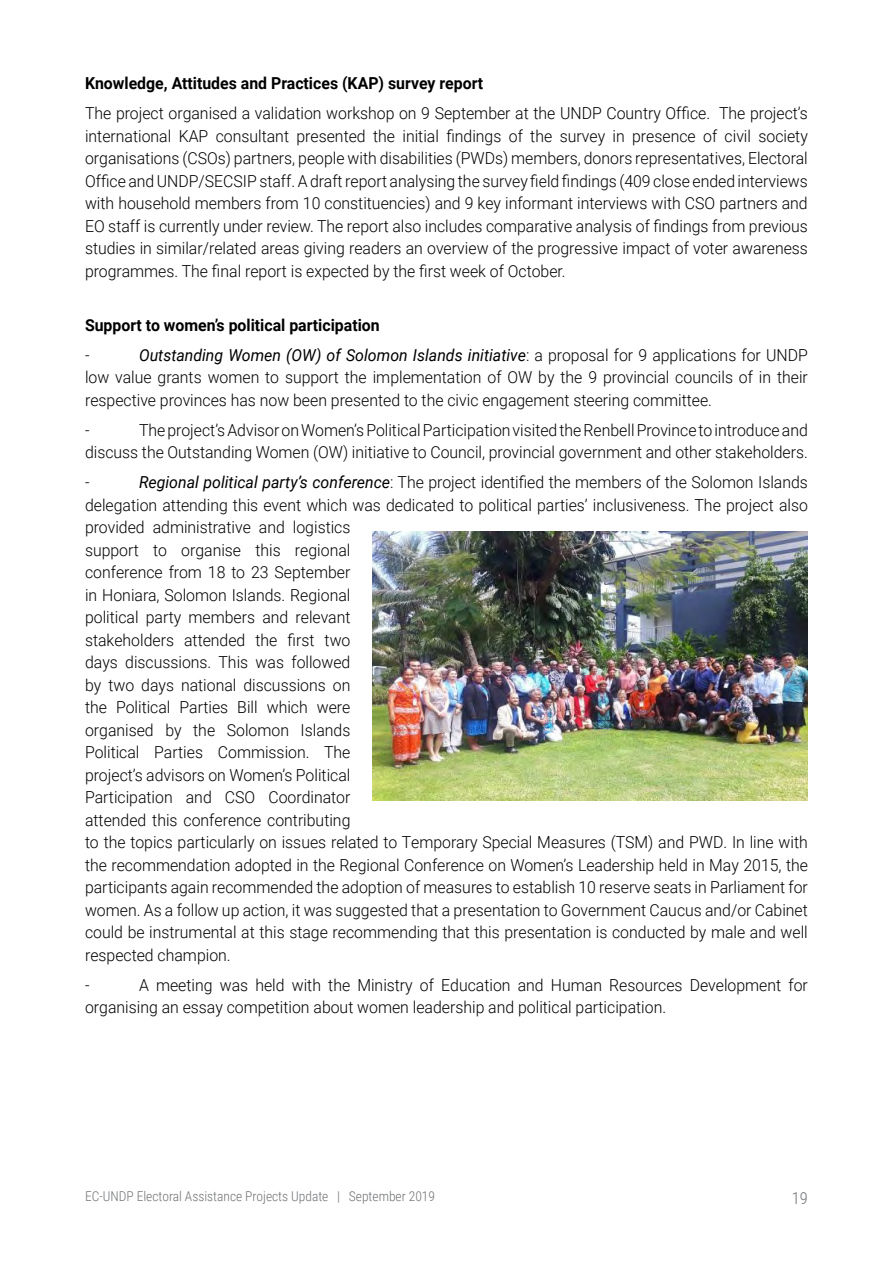
<style>
.page{position:relative;width:893px;height:1263px;background:#fff}
.page>*{position:absolute;margin:0;border:0;box-sizing:border-box;transform-origin:0 0}
.t1{font:300 16.5px/22.5px "Roboto";color:#000;text-align:justify;scale:.96 1}
.t2{font:700 16.5px "Roboto";color:#000;scale:.96 1}
.t3{font:300 16.5px "Roboto Condensed";color:#6f7174}
.t4{font:300 13.5px "Roboto Condensed";color:#6f7174}
.s1{font-weight:400;font-style:italic}
</style>
<div class="page">
<img style="left:373px;top:532px;width:435px;height:268px">
<p class="t2" style="left:85px;top:72px;width:416px">Knowledge, Attitudes and Practices (KAP) survey report</p>
<p class="t1" style="left:85px;top:101px;width:754px">The project organised a validation workshop on 9 September at the UNDP Country Office. The project’s international KAP consultant presented the initial findings of the survey in presence of civil society organisations (CSOs) partners, people with disabilities (PWDs) members, donors representatives, Electoral Office and UNDP/SECSIP staff. A draft report analysing the survey field findings (409 close ended interviews with household members from 10 constituencies) and 9 key informant interviews with CSO partners and EO staff is currently under review. The report also includes comparative analysis of findings from previous studies in similar/related areas giving readers an overview of the progressive impact of voter awareness programmes. The final report is expected by the first week of October.</p>
<p class="t2" style="left:85px;top:313px;width:308px">Support to women’s political participation</p>
<p class="t1" style="left:85px;top:343px;width:6px">-</p>
<p class="t1" style="left:85px;top:343px;width:754px;text-indent:54px"><span class="s1">Outstanding Women (OW) of Solomon Islands initiative</span>: a proposal for 9 applications for UNDP low value grants women to support the implementation of OW by the 9 provincial councils of in their respective provinces has now been presented to the civic engagement steering committee.</p>
<p class="t1" style="left:85px;top:418px;width:6px">-</p>
<p class="t1" style="left:85px;top:418px;width:754px;text-align:right">The project’s Advisor on Women’s Political Participation visited the Renbell Province to introduce and discuss the Outstanding Women (OW) initiative to Council, provincial government and other stakeholders.</p>
<p class="t1" style="left:85px;top:470px;width:6px">-</p>
<p class="t1" style="left:85px;top:470px;width:755px;text-align:left;text-indent:54px"><span class="s1">Regional political party’s conference</span>: The project identified the members of the Solomon Islands delegation attending this event which was dedicated to political parties’ inclusiveness. The project also provided administrative and logistics<br>support to organise this regional<br>conference from 18 to 23 September<br>in Honiara, Solomon Islands. Regional<br>political party members and relevant<br>stakeholders attended the first two<br>days discussions. This was followed<br>by two days national discussions on<br>the Political Parties Bill which were<br>organised by the Solomon Islands<br>Political Parties Commission. The<br>project’s advisors on Women’s Political<br>Participation and CSO Coordinator<br>attended this conference contributing<br>to the topics particularly on issues related to Temporary Special Measures (TSM) and PWD. In line with the recommendation adopted in the Regional Conference on Women’s Leadership held in May 2015, the participants again recommended the adoption of measures to establish 10 reserve seats in Parliament for women. As a follow up action, it was suggested that a presentation to Government Caucus and/or Cabinet could be instrumental at this stage recommending that this presentation is conducted by male and well respected champion.</p>
<p class="t1" style="left:85px;top:973px;width:6px">-</p>
<p class="t1" style="left:85px;top:973px;width:754px;text-indent:54px">A meeting was held with the Ministry of Education and Human Resources Development for organising an essay competition about women leadership and political participation.</p>
<p class="t4" style="left:85px;top:1186px;width:351px">EC-UNDP Electoral Assistance Projects Update | September 2019</p>
<p class="t3" style="left:792px;top:1186px;width:18px">19</p>
</div>
